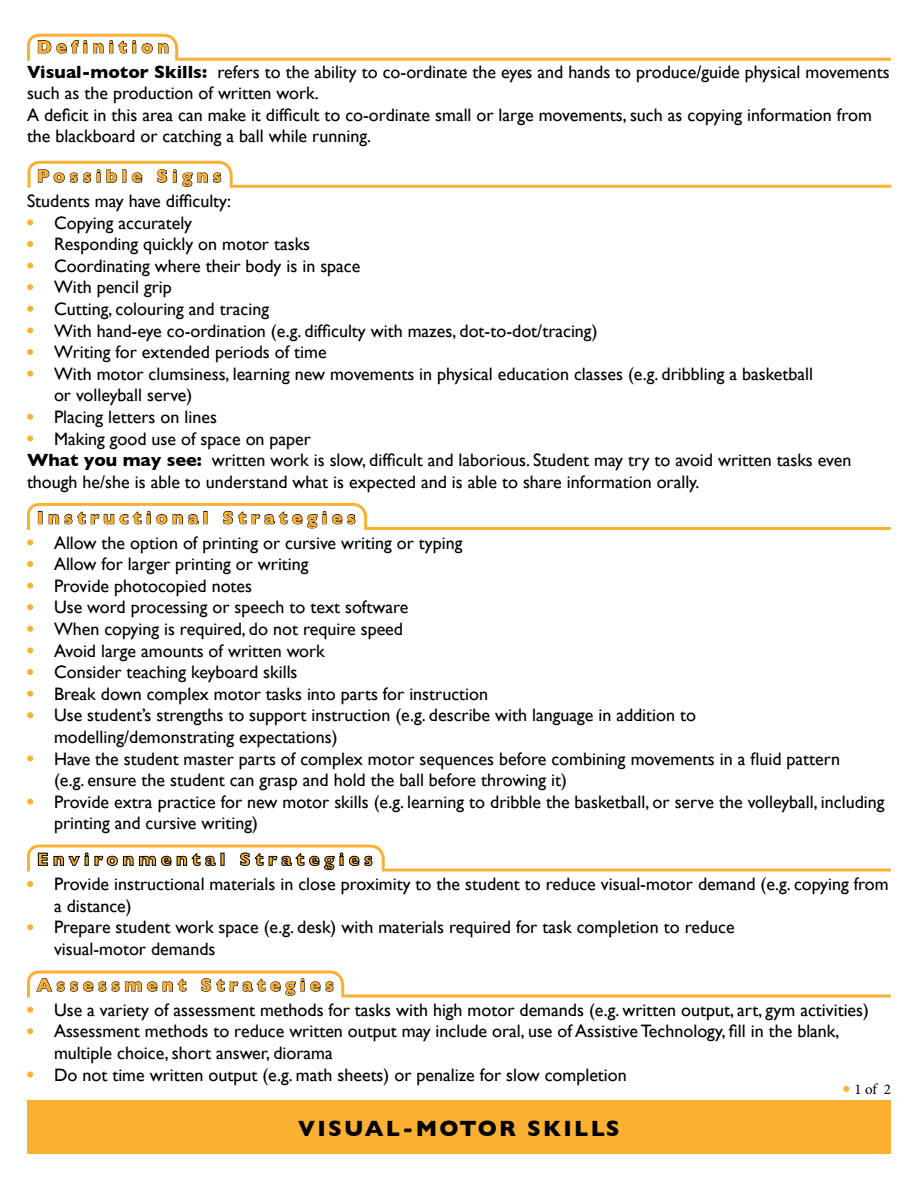
<style>
.page{position:relative;width:918px;height:1188px;background:#fff}
.page>*{position:absolute;margin:0;border:0;box-sizing:border-box;transform-origin:0 0}
.t1{font:700 22.5px "Gill Sans";letter-spacing:.1em;color:#000}
.BODY_TEXT{font:18px/21.6px "Gill Sans";color:#000}
.t2{font:700 18px "Gill Sans";letter-spacing:.25em;color:#fbb034}
.t3{font:15px "Minion Pro";color:#000}
.s1{font-weight:700}
.s2{color:#fbb034}
.s3{font-family:"Gill Sans";font-size:18px;color:#fbb034}
</style>
<div class="page">
<svg style="left:27px;top:219px;width:7px;height:7px"></svg>
<svg style="left:27px;top:241px;width:7px;height:6px"></svg>
<svg style="left:27px;top:262px;width:7px;height:7px"></svg>
<svg style="left:27px;top:284px;width:7px;height:7px"></svg>
<svg style="left:27px;top:305px;width:7px;height:7px"></svg>
<svg style="left:27px;top:327px;width:7px;height:7px"></svg>
<svg style="left:27px;top:349px;width:7px;height:6px"></svg>
<svg style="left:27px;top:370px;width:7px;height:7px"></svg>
<svg style="left:27px;top:413px;width:7px;height:7px"></svg>
<svg style="left:27px;top:435px;width:7px;height:7px"></svg>
<svg style="left:27px;top:561px;width:7px;height:6px"></svg>
<svg style="left:27px;top:582px;width:7px;height:7px"></svg>
<svg style="left:27px;top:604px;width:7px;height:7px"></svg>
<svg style="left:27px;top:625px;width:7px;height:7px"></svg>
<svg style="left:27px;top:647px;width:7px;height:7px"></svg>
<svg style="left:27px;top:669px;width:7px;height:6px"></svg>
<svg style="left:27px;top:690px;width:7px;height:7px"></svg>
<svg style="left:27px;top:712px;width:7px;height:7px"></svg>
<svg style="left:27px;top:755px;width:7px;height:7px"></svg>
<svg style="left:27px;top:798px;width:7px;height:7px"></svg>
<svg style="left:27px;top:881px;width:7px;height:6px"></svg>
<svg style="left:27px;top:924px;width:7px;height:7px"></svg>
<svg style="left:27px;top:1006px;width:7px;height:7px"></svg>
<svg style="left:27px;top:1028px;width:7px;height:7px"></svg>
<svg style="left:27px;top:1071px;width:7px;height:7px"></svg>
<svg style="left:27px;top:33px;width:153px;height:28px"></svg>
<hr style="left:178px;top:58px;width:713px;height:3px;background:#fbb034">
<svg style="left:27px;top:160px;width:207px;height:28px"></svg>
<hr style="left:231px;top:185px;width:660px;height:3px;background:#fbb034">
<svg style="left:27px;top:502px;width:342px;height:44px"></svg>
<hr style="left:366px;top:527px;width:525px;height:3px;background:#fbb034">
<div style="left:27px;top:1100px;width:864px;height:54px;background:#fbb034"></div>
<svg style="left:27px;top:844px;width:358px;height:28px"></svg>
<svg style="left:385px;top:868px;width:506px;height:4px;background:#fbc366"></svg>
<svg style="left:27px;top:970px;width:318px;height:28px"></svg>
<svg style="left:344px;top:994px;width:547px;height:4px;background:#fbc366"></svg>
<svg style="left:843px;top:1085px;width:7px;height:7px"></svg>
<p class="t2" style="left:37px;top:32px;width:134px">Definition</p>
<p class="BODY_TEXT" style="left:27px;top:61px;width:864px"><span class="s1">Visual-motor Skills:</span> refers to the ability to co-ordinate the eyes and hands to produce/guide physical movements such as the production of written work.</p>
<p class="BODY_TEXT" style="left:27px;top:104px;width:846px">A deficit in this area can make it difficult to co-ordinate small or large movements, such as copying information from the blackboard or catching a ball while running.</p>
<p class="t2" style="left:37px;top:162px;width:186px">Possible Signs</p>
<p class="BODY_TEXT" style="left:27px;top:190px;width:206px">Students may have difficulty:</p>
<p class="BODY_TEXT" style="left:27px;top:211px;width:167px"><span class="s2">•</span> Copying accurately</p>
<p class="BODY_TEXT" style="left:27px;top:233px;width:285px"><span class="s2">•</span> Responding quickly on motor tasks</p>
<p class="BODY_TEXT" style="left:27px;top:255px;width:335px"><span class="s2">•</span> Coordinating where their body is in space</p>
<p class="BODY_TEXT" style="left:27px;top:276px;width:146px"><span class="s2">•</span> With pencil grip</p>
<p class="BODY_TEXT" style="left:27px;top:298px;width:244px"><span class="s2">•</span> Cutting, colouring and tracing</p>
<p class="BODY_TEXT" style="left:27px;top:319px;width:572px"><span class="s2">•</span> With hand-eye co-ordination (e.g. difficulty with mazes, dot-to-dot/tracing)</p>
<p class="BODY_TEXT" style="left:27px;top:341px;width:301px"><span class="s2">•</span> Writing for extended periods of time</p>
<p class="BODY_TEXT" style="left:27px;top:363px;width:787px"><span class="s2">•</span> With motor clumsiness, learning new movements in physical education classes (e.g. dribbling a basketball</p>
<p class="BODY_TEXT" style="left:54px;top:384px;width:140px">or volleyball serve)</p>
<p class="BODY_TEXT" style="left:27px;top:406px;width:191px"><span class="s2">•</span> Placing letters on lines</p>
<p class="BODY_TEXT" style="left:27px;top:427px;width:285px"><span class="s2">•</span> Making good use of space on paper</p>
<p class="BODY_TEXT" style="left:27px;top:449px;width:826px"><span class="s1">What you may see:</span> written work is slow, difficult and laborious. Student may try to avoid written tasks even though he/she is able to understand what is expected and is able to share information orally.</p>
<p class="t2" style="left:37px;top:503px;width:320px">Instructional Strategies</p>
<p class="BODY_TEXT" style="left:27px;top:532px;width:437px"><span class="s2">•</span> Allow the option of printing or cursive writing or typing</p>
<p class="BODY_TEXT" style="left:27px;top:553px;width:283px"><span class="s2">•</span> Allow for larger printing or writing</p>
<p class="BODY_TEXT" style="left:27px;top:575px;width:227px"><span class="s2">•</span> Provide photocopied notes</p>
<p class="BODY_TEXT" style="left:27px;top:596px;width:383px"><span class="s2">•</span> Use word processing or speech to text software</p>
<p class="BODY_TEXT" style="left:27px;top:618px;width:378px"><span class="s2">•</span> When copying is required, do not require speed</p>
<p class="BODY_TEXT" style="left:27px;top:640px;width:299px"><span class="s2">•</span> Avoid large amounts of written work</p>
<p class="BODY_TEXT" style="left:27px;top:661px;width:272px"><span class="s2">•</span> Consider teaching keyboard skills</p>
<p class="BODY_TEXT" style="left:27px;top:683px;width:463px"><span class="s2">•</span> Break down complex motor tasks into parts for instruction</p>
<p class="BODY_TEXT" style="left:27px;top:704px;width:670px"><span class="s2">•</span> Use student’s strengths to support instruction (e.g. describe with language in addition to</p>
<p class="BODY_TEXT" style="left:54px;top:726px;width:285px">modelling/demonstrating expectations)</p>
<p class="BODY_TEXT" style="left:27px;top:748px;width:815px"><span class="s2">•</span> Have the student master parts of complex motor sequences before combining movements in a fluid pattern</p>
<p class="BODY_TEXT" style="left:54px;top:769px;width:514px">(e.g. ensure the student can grasp and hold the ball before throwing it)</p>
<p class="BODY_TEXT" style="left:54px;top:791px;width:832px;text-indent:-27px"><span class="s2">•</span> Provide extra practice for new motor skills (e.g. learning to dribble the basketball, or serve the volleyball, including printing and cursive writing)</p>
<p class="t2" style="left:37px;top:845px;width:337px">Environmental Strategies</p>
<p class="BODY_TEXT" style="left:54px;top:873px;width:836px;text-indent:-27px"><span class="s2">•</span> Provide instructional materials in close proximity to the student to reduce visual-motor demand (e.g. copying from a distance)</p>
<p class="BODY_TEXT" style="left:27px;top:916px;width:709px"><span class="s2">•</span> Prepare student work space (e.g. desk) with materials required for task completion to reduce</p>
<p class="BODY_TEXT" style="left:54px;top:938px;width:163px">visual-motor demands</p>
<p class="t2" style="left:37px;top:971px;width:298px">Assessment Strategies</p>
<p class="BODY_TEXT" style="left:27px;top:999px;width:843px"><span class="s2">•</span> Use a variety of assessment methods for tasks with high motor demands (e.g. written output, art, gym activities)</p>
<p class="BODY_TEXT" style="left:54px;top:1020px;width:787px;text-indent:-27px"><span class="s2">•</span> Assessment methods to reduce written output may include oral, use of Assistive Technology, fill in the blank, multiple choice, short answer, diorama</p>
<p class="BODY_TEXT" style="left:27px;top:1064px;width:601px"><span class="s2">•</span> Do not time written output (e.g. math sheets) or penalize for slow completion</p>
<p class="t1" style="left:298px;top:1110px;width:323px">VISUAL-MOTOR SKILLS</p>
<p class="t3" style="left:843px;top:1079px;width:49px"><span class="s3">•</span> 1 of 2</p>
</div>
